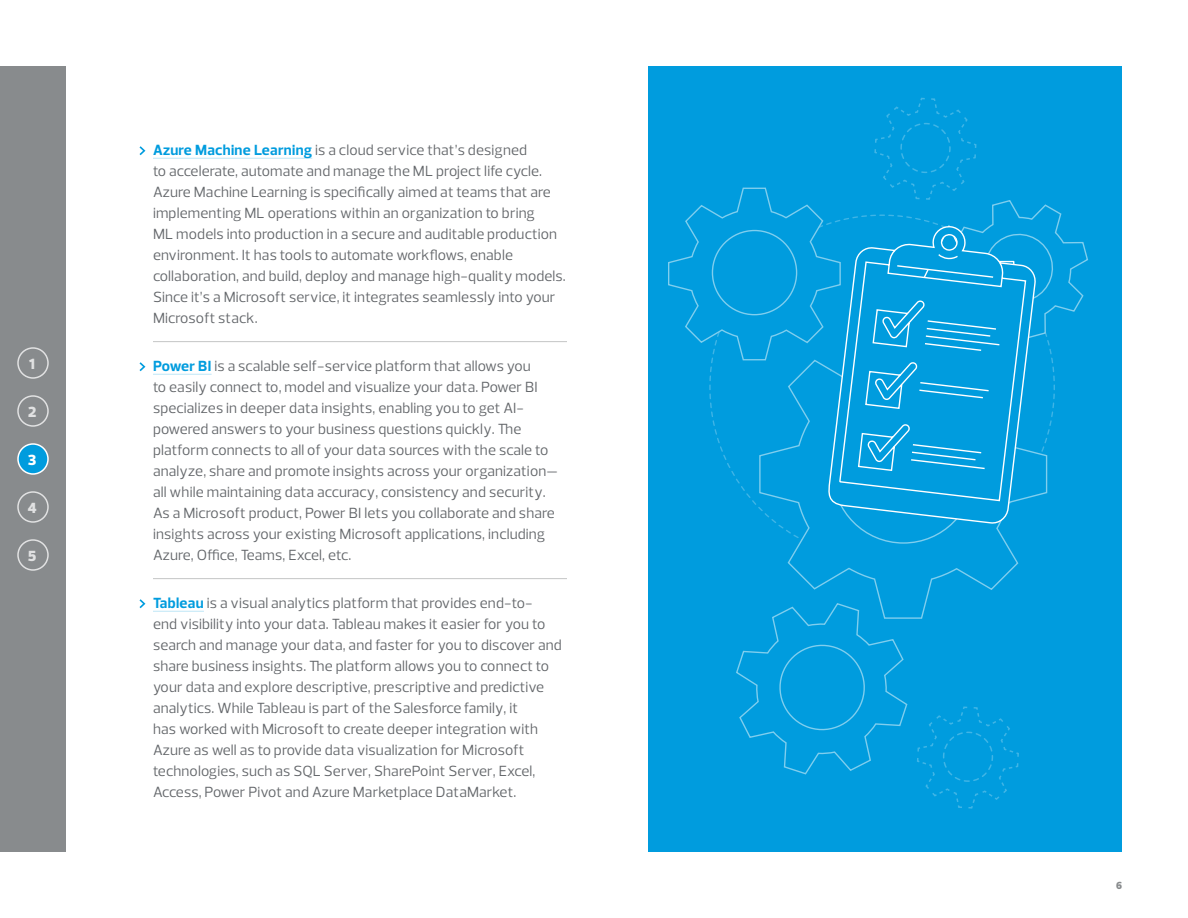
<style>
.page{position:relative;width:1188px;height:918px;background:#fff}
.page>*{position:absolute;margin:0;border:0;box-sizing:border-box;transform-origin:0 0}
.t1{font:15px/21px "Prelo";letter-spacing:.01em;color:#63666a}
.t2{font:900 15px "Prelo";color:#fff}
.t3{font:900 10.5px "Prelo";color:#888b8d}
.s1{font-weight:700;color:#009cde}
</style>
<div class="page">
<div style="left:0;top:66px;width:66px;height:786px;background:#888b8d"></div>
<div style="left:648px;top:66px;width:474px;height:786px;background:#009cde"></div>
<svg style="left:736px;top:619px;width:172px;height:156px"></svg>
<svg style="left:917px;top:706px;width:102px;height:103px"></svg>
<svg style="left:759px;top:384px;width:289px;height:235px"></svg>
<div style="left:833px;top:402px;width:141px;height:141px;background:#009cde;border-radius:50%"></div>
<svg style="left:668px;top:97px;width:421px;height:287px"></svg>
<svg style="left:826px;top:224px;width:210px;height:300px"></svg>
<hr style="left:153px;top:158px;width:159px;height:1px;background:#bfe6f7">
<hr style="left:153px;top:341px;width:414px;height:1px;background:#c4c5c6">
<hr style="left:153px;top:374px;width:59px;height:1px;background:#bfe6f7">
<hr style="left:153px;top:578px;width:414px;height:1px;background:#c4c5c6">
<hr style="left:153px;top:611px;width:51px;height:1px;background:#bfe6f7">
<svg style="left:140px;top:146px;width:5px;height:9px"></svg>
<svg style="left:140px;top:362px;width:5px;height:9px"></svg>
<svg style="left:140px;top:599px;width:5px;height:9px"></svg>
<div style="left:17px;top:395px;width:32px;height:32px;border:2px solid #fff;border-radius:50%"></div>
<div style="left:17px;top:347px;width:32px;height:32px;border:2px solid #fff;border-radius:50%"></div>
<div style="left:18px;top:444px;width:30px;height:30px;background:#009cde;border-radius:50%"></div>
<div style="left:17px;top:443px;width:32px;height:32px;border:2px solid #fff;border-radius:50%"></div>
<div style="left:17px;top:491px;width:32px;height:32px;border:2px solid #fff;border-radius:50%"></div>
<div style="left:17px;top:539px;width:32px;height:32px;border:2px solid #fff;border-radius:50%"></div>
<p class="t2" style="left:29px;top:354px;width:7px">1</p>
<p class="t2" style="left:28px;top:402px;width:10px">2</p>
<p class="t2" style="left:28px;top:450px;width:10px">3</p>
<p class="t2" style="left:28px;top:498px;width:10px">4</p>
<p class="t2" style="left:28px;top:546px;width:10px">5</p>
<p class="t1" style="left:153px;top:140px;width:414px"><span class="s1">Azure Machine Learning</span> is a cloud service that’s designed<br>to accelerate, automate and manage the ML project life cycle.<br>Azure Machine Learning is specifically aimed at teams that are implementing ML operations within an organization to bring<br>ML models into production in a secure and auditable production environment. It has tools to automate workflows, enable collaboration, and build, deploy and manage high-quality models.<br>Since it’s a Microsoft service, it integrates seamlessly into your Microsoft stack.</p>
<p class="t1" style="left:153px;top:356px;width:406px"><span class="s1">Power BI</span> is a scalable self-service platform that allows you<br>to easily connect to, model and visualize your data. Power BI specializes in deeper data insights, enabling you to get AI&shy;powered answers to your business questions quickly. The platform connects to all of your data sources with the scale to analyze, share and promote insights across your organization— all while maintaining data accuracy, consistency and security.<br>As a Microsoft product, Power BI lets you collaborate and share insights across your existing Microsoft applications, including Azure, Office, Teams, Excel, etc.</p>
<p class="t1" style="left:153px;top:593px;width:410px"><span class="s1">Tableau</span> is a visual analytics platform that provides end-to-<br>end visibility into your data. Tableau makes it easier for you to search and manage your data, and faster for you to discover and share business insights. The platform allows you to connect to your data and explore descriptive, prescriptive and predictive analytics. While Tableau is part of the Salesforce family, it<br>has worked with Microsoft to create deeper integration with Azure as well as to provide data visualization for Microsoft technologies, such as SQL Server, SharePoint Server, Excel, Access, Power Pivot and Azure Marketplace DataMarket.</p>
<p class="t3" style="left:1116px;top:879px;width:7px">6</p>
</div>
